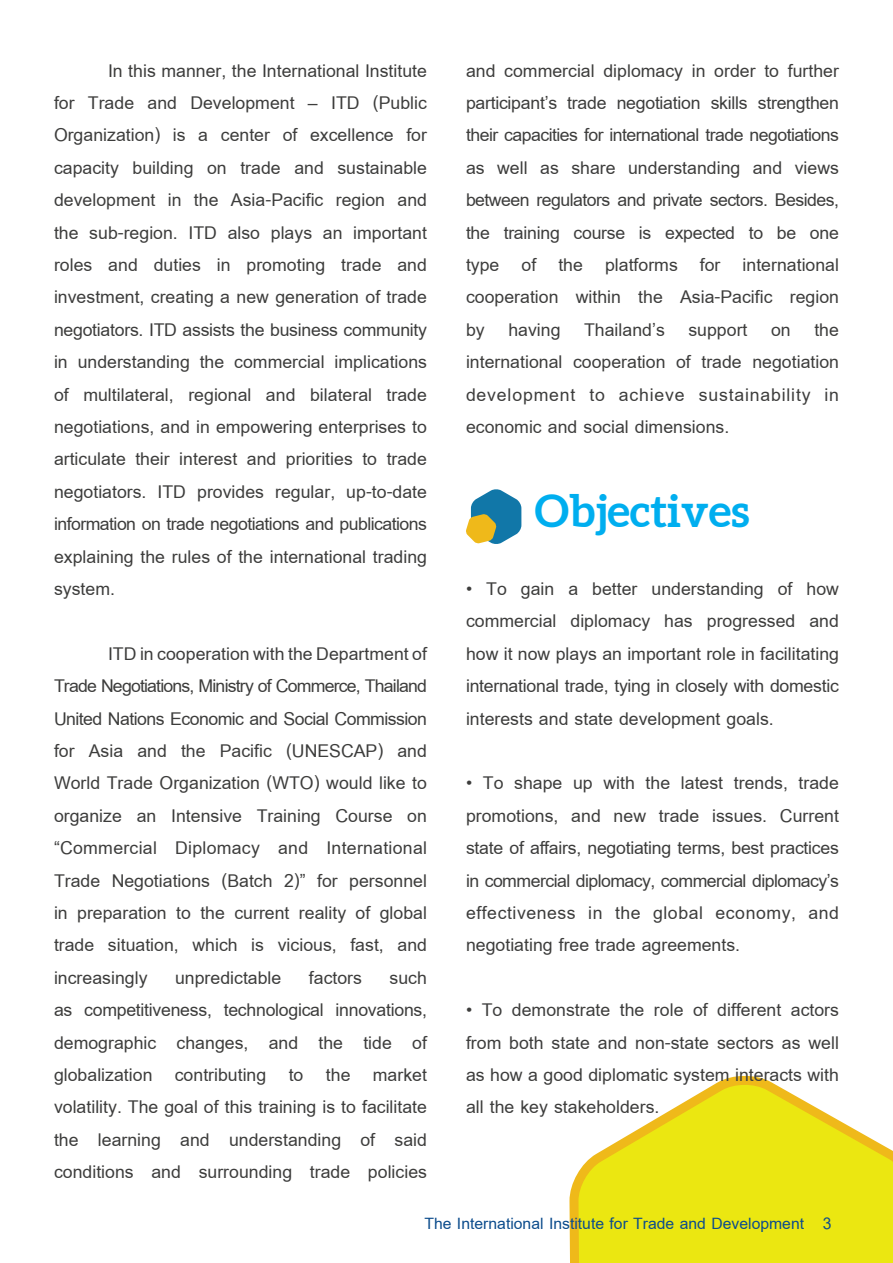
<style>
.page{position:relative;width:893px;height:1263px;background:#fff}
.page>*{position:absolute;margin:0;border:0;box-sizing:border-box;transform-origin:0 0}
.t1{font:700 45px "Aleo";color:#00aeef}
.t2{font:700 27px/32.4px "Cordia New";color:#3d3d3c;text-align:justify}
.t3{font:700 24px "Cordia New";color:#0c4c8c}
</style>
<div class="page">
<svg style="left:569px;top:1075px;width:324px;height:188px"></svg>
<svg style="left:466px;top:489px;width:55px;height:55px"></svg>
<div style="left:815px;top:1209px;width:24px;height:33px;background:#ebe711"></div>
<p class="t2" style="left:54px;top:55px;width:375px;text-indent:54px">In this manner, the International Institute for Trade and Development – ITD (Public Organization) is a center of excellence for capacity building on trade and sustainable development in the Asia-Pacific region and the sub-region. ITD also plays an important roles and duties in promoting trade and investment, creating a new generation of trade negotiators. ITD assists the business community in understanding the commercial implications of multilateral, regional and bilateral trade negotiations, and in empowering enterprises to articulate their interest and priorities to trade negotiators. ITD provides regular, up-to-date information on trade negotiations and publications explaining the rules of the international trading system.</p>
<p class="t2" style="left:54px;top:638px;width:375px;text-indent:54px">ITD in cooperation with the Department of Trade Negotiations, Ministry of Commerce, Thailand United Nations Economic and Social Commission for Asia and the Pacific (UNESCAP) and World Trade Organization (WTO) would like to organize an Intensive Training Course on “Commercial Diplomacy and International Trade Negotiations (Batch 2)” for personnel in preparation to the current reality of global trade situation, which is vicious, fast, and increasingly unpredictable factors such as competitiveness, technological innovations, demographic changes, and the tide of globalization contributing to the market volatility. The goal of this training is to facilitate the learning and understanding of said conditions and surrounding trade policies</p>
<p class="t2" style="left:466px;top:55px;width:375px">and commercial diplomacy in order to further participant’s trade negotiation skills strengthen their capacities for international trade negotiations as well as share understanding and views between regulators and private sectors. Besides, the training course is expected to be one type of the platforms for international cooperation within the Asia-Pacific region by having Thailand’s support on the international cooperation of trade negotiation development to achieve sustainability in economic and social dimensions.</p>
<h1 class="t1" style="left:535px;top:483px;width:216px">Objectives</h1>
<p class="t2" style="left:466px;top:573px;width:375px">• To gain a better understanding of how commercial diplomacy has progressed and how it now plays an important role in facilitating international trade, tying in closely with domestic interests and state development goals.</p>
<p class="t2" style="left:466px;top:767px;width:375px">• To shape up with the latest trends, trade promotions, and new trade issues. Current state of affairs, negotiating terms, best practices in commercial diplomacy, commercial diplomacy’s effectiveness in the global economy, and negotiating free trade agreements.</p>
<p class="t2" style="left:466px;top:994px;width:374px">• To demonstrate the role of different actors from both state and non-state sectors as well as how a good diplomatic system interacts with all the key stakeholders.</p>
<p class="t3" style="left:424px;top:1209px;width:408px">The International Institute for Trade and Development 3</p>
</div>
